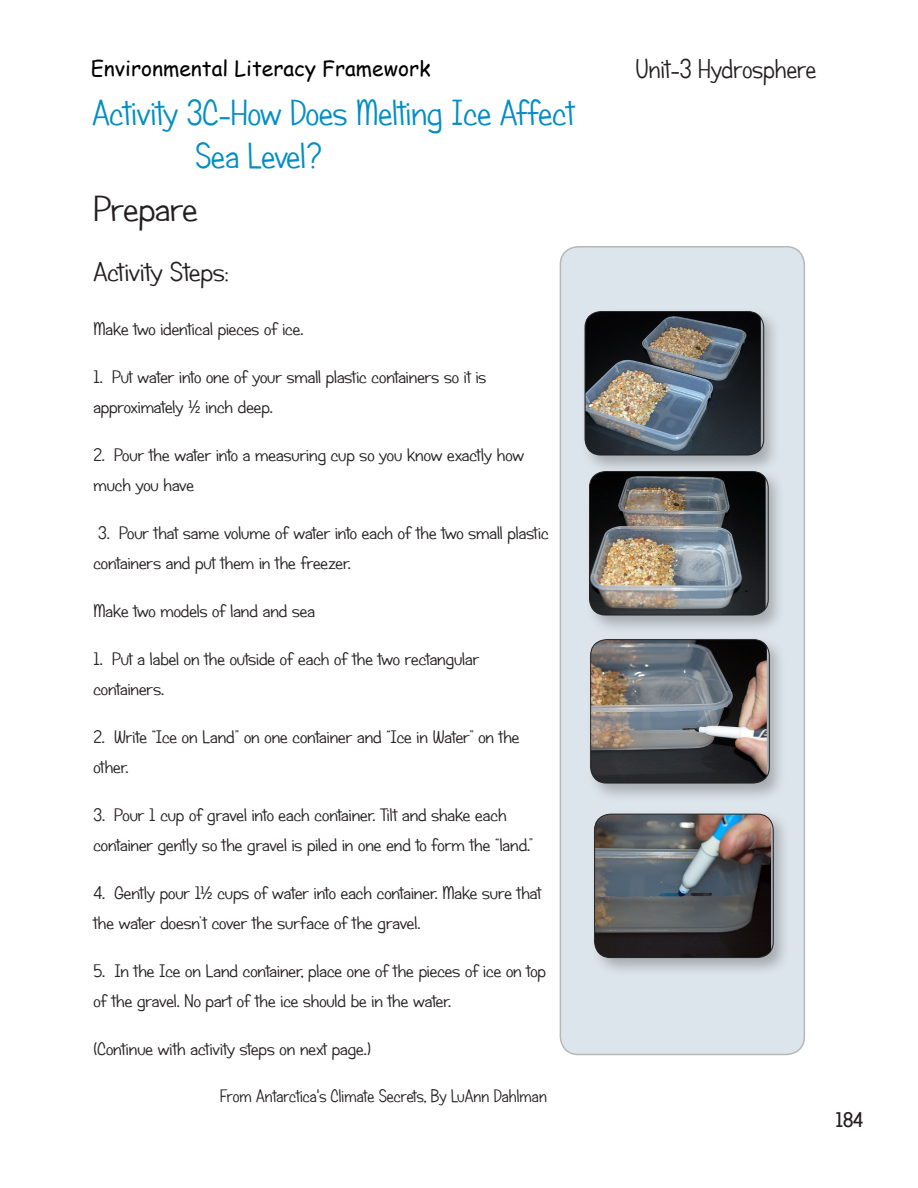
<style>
.page{position:relative;width:918px;height:1188px;background:#fff}
.page>*{position:absolute;margin:0;border:0;box-sizing:border-box;transform-origin:0 0}
.t1{font:36px "Candy Square BTN";color:#008ec4}
.t2{font:36px "Candy Square BTN";letter-spacing:-.025em;color:#008ec4}
.A_Level_Heads{font:36px "Candy Square BTN";letter-spacing:-.01em;color:#231f20;scale:1.09 1}
.A_Level_Heads-2{font:27px "Candy Square BTN";color:#231f20}
.A_Level_Heads-3{font:27px "Candy Square BTN";color:#231f20;scale:1.09 1}
.t3{font:21px "Comic Sans MS";color:#000}
.t4{font:21px "Candy Square BTN Bold";color:#231f20}
.B_Level_Heads{font:18px/30px "Candy Square BTN";letter-spacing:-.005em;color:#231f20;scale:1.09 1}
.B_Level_Heads-2{font:18px "Candy Square BTN";letter-spacing:-.005em;color:#231f20}
</style>
<div class="page">
<div style="left:560px;top:247px;width:244px;height:808px;background:#dce5eb;border-radius:18px"></div>
<div style="left:560px;top:246px;width:245px;height:809px;border:2px solid #050408;border-radius:18px"></div>
<div style="left:586px;top:635px;width:201px;height:167px;background:#231f20;opacity:.3"></div>
<img style="left:591px;top:640px;width:176px;height:143px">
<div style="left:590px;top:639px;width:180px;height:144px;border:1px solid #231f20;border-radius:16px"></div>
<div style="left:590px;top:809px;width:201px;height:167px;background:#231f20;opacity:.3"></div>
<img style="left:595px;top:814px;width:176px;height:144px">
<div style="left:594px;top:814px;width:179px;height:144px;border:1px solid #231f20;border-radius:16px"></div>
<div style="left:585px;top:467px;width:201px;height:167px;background:#231f20;opacity:.3"></div>
<img style="left:590px;top:474px;width:176px;height:141px">
<div style="left:589px;top:471px;width:179px;height:144px;border:1px solid #231f20;border-radius:16px"></div>
<div style="left:580px;top:307px;width:202px;height:167px;background:#231f20;opacity:.3"></div>
<img style="left:585px;top:312px;width:176px;height:143px">
<div style="left:585px;top:311px;width:179px;height:144px;border:1px solid #231f20;border-radius:16px"></div>
<p class="t3" style="left:91px;top:53px;width:341px">Environmental Literacy Framework</p>
<p class="t1" style="left:92px;top:92px;width:484px">Activity 3C-How Does Melting Ice Affect</p>
<p class="t2" style="left:195px;top:136px;width:128px">Sea Level?</p>
<p class="A_Level_Heads" style="left:93px;top:189px;width:97px">Prepare</p>
<p class="A_Level_Heads-3" style="left:93px;top:257px;width:126px">Activity Steps:</p>
<p class="B_Level_Heads" style="left:93px;top:315px;width:194px">Make two identical pieces of ice.</p>
<p class="B_Level_Heads" style="left:93px;top:363px;width:362px">1. Put water into one of your small plastic containers so it is approximately ½ inch deep.</p>
<p class="B_Level_Heads" style="left:93px;top:441px;width:397px">2. Pour the water into a measuring cup so you know exactly how much you have</p>
<p class="B_Level_Heads" style="left:93px;top:519px;width:419px">3. Pour that same volume of water into each of the two small plastic containers and put them in the freezer.</p>
<p class="B_Level_Heads" style="left:93px;top:597px;width:205px">Make two models of land and sea</p>
<p class="B_Level_Heads" style="left:93px;top:645px;width:356px">1. Put a label on the outside of each of the two rectangular containers.</p>
<p class="B_Level_Heads" style="left:93px;top:723px;width:392px">2. Write “Ice on Land” on one container and “Ice in Water” on the other.</p>
<p class="B_Level_Heads" style="left:93px;top:801px;width:405px">3. Pour 1 cup of gravel into each container. Tilt and shake each container gently so the gravel is piled in one end to form the “land.”</p>
<p class="B_Level_Heads" style="left:93px;top:879px;width:412px">4. Gently pour 1½ cups of water into each container. Make sure that the water doesn’t cover the surface of the gravel.</p>
<p class="B_Level_Heads" style="left:93px;top:957px;width:417px">5. In the Ice on Land container, place one of the pieces of ice on top of the gravel. No part of the ice should be in the water.</p>
<p class="B_Level_Heads" style="left:93px;top:1035px;width:256px">(Continue with activity steps on next page.)</p>
<p class="B_Level_Heads-2" style="left:220px;top:1086px;width:328px">From Antarctica's Climate Secrets, By LuAnn Dahlman</p>
<p class="A_Level_Heads-2" style="left:636px;top:54px;width:182px">Unit-3 Hydrosphere</p>
<p class="t4" style="left:836px;top:1108px;width:29px">184</p>
</div>
